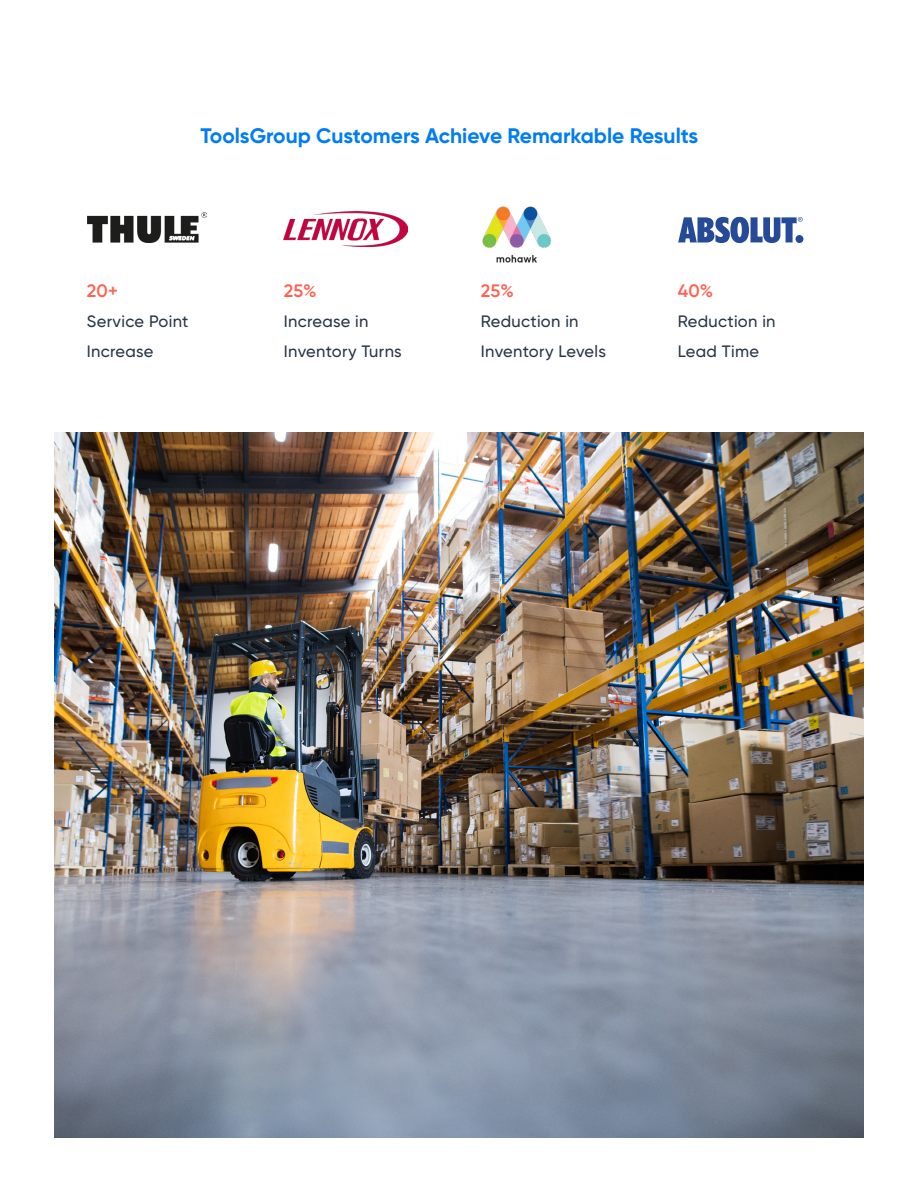
<style>
.page{position:relative;width:918px;height:1188px;background:#fff}
.page>*{position:absolute;margin:0;border:0;box-sizing:border-box;transform-origin:0 0}
.t1{font:700 21px "Gilroy";color:#007cf4}
.t2{font:600 18px "Gilroy";letter-spacing:.01em;color:#ff6154}
.t3{font:500 16.5px/30px "Gilroy";letter-spacing:.02em;color:#293647}
</style>
<div class="page">
<img style="left:87px;top:212px;width:120px;height:31px">
<img style="left:284px;top:211px;width:123px;height:36px">
<img style="left:482px;top:206px;width:70px;height:57px">
<svg style="left:678px;top:216px;width:125px;height:28px"></svg>
<div style="left:796px;top:235px;width:8px;height:8px;background:#254a97;border-radius:50%"></div>
<img style="left:54px;top:432px;width:810px;height:705px">
<p class="t1" style="left:201px;top:122px;width:499px">ToolsGroup Customers Achieve Remarkable Results</p>
<p class="t2" style="left:87px;top:279px;width:33px">20+</p>
<p class="t3" style="left:87px;top:306px;width:103px">Service Point<br>Increase</p>
<p class="t2" style="left:284px;top:279px;width:34px">25%</p>
<p class="t3" style="left:284px;top:306px;width:120px">Increase in<br>Inventory Turns</p>
<p class="t2" style="left:481px;top:279px;width:34px">25%</p>
<p class="t3" style="left:481px;top:306px;width:127px">Reduction in<br>Inventory Levels</p>
<p class="t2" style="left:678px;top:279px;width:37px">40%</p>
<p class="t3" style="left:678px;top:306px;width:99px">Reduction in<br>Lead Time</p>
</div>
